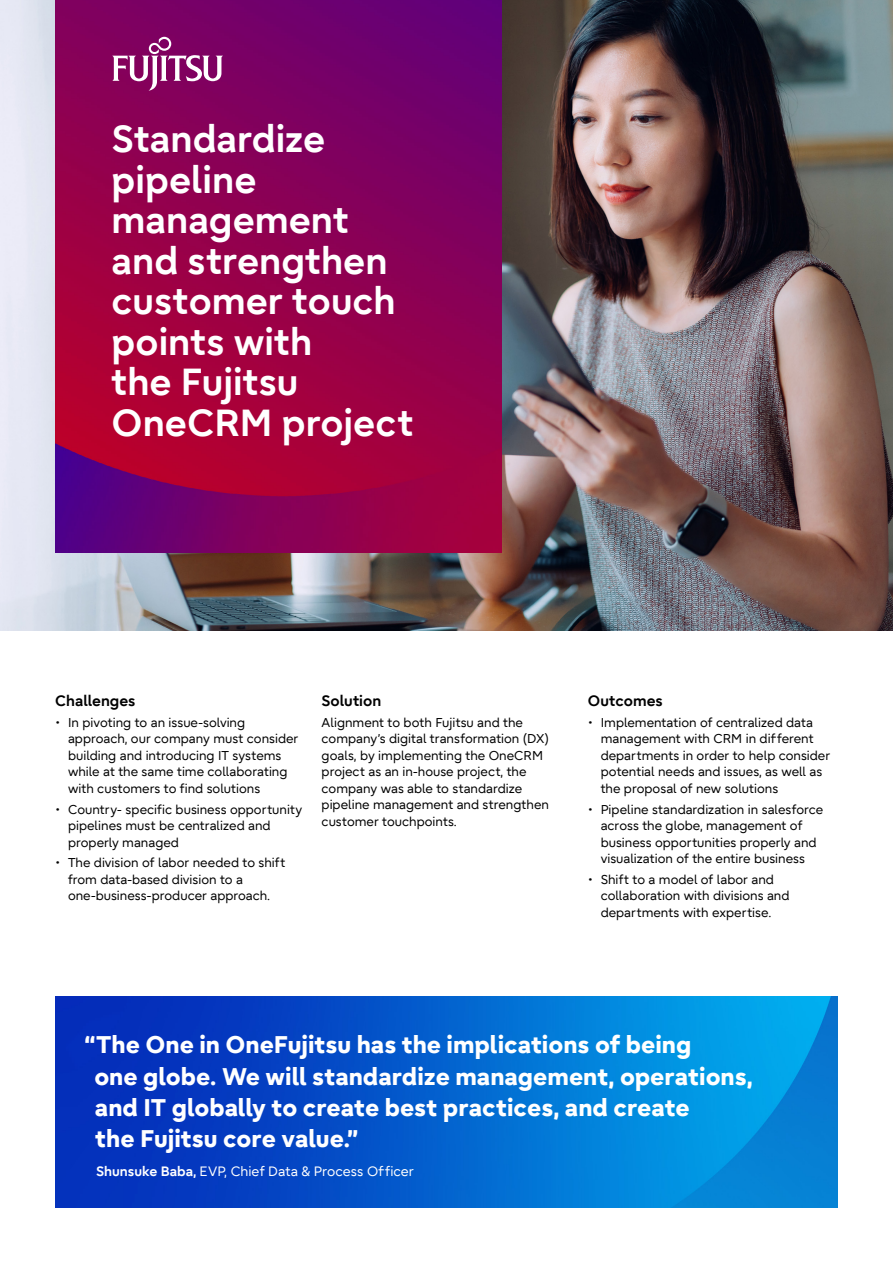
<style>
.page{position:relative;width:893px;height:1263px;background:#fff}
.page>*{position:absolute;margin:0;border:0;box-sizing:border-box;transform-origin:0 0}
.t1{font:700 37.5px/40.5px "Fujitsu Infinity Pro";color:#fff}
.t2{font:800 24px/31.5px "Fujitsu Infinity Pro";color:#fff}
.t3{font:700 15px "Fujitsu Infinity Pro";color:#000}
.t4{font:13.5px "Fujitsu Infinity Pro";color:#fff}
.t5{font:12.75px/16.5px "Fujitsu Infinity Pro";color:#000}
.s1{font-size:22.5px}
.s2{font-weight:700}
</style>
<div class="page">
<img style="left:0;top:0;width:893px;height:630px">
<img style="left:56px;top:0;width:446px;height:552px">
<svg style="left:112px;top:37px;width:111px;height:54px"></svg>
<img style="left:56px;top:996px;width:781px;height:211px">
<h1 class="t1" style="left:112px;top:118px;width:303px">Standardize pipeline management and strengthen customer touch points with<br>the Fujitsu<br>OneCRM project</h1>
<p class="t3" style="left:55px;top:691px;width:82px">Challenges</p>
<p class="t5" style="left:68px;top:714px;width:232px;text-indent:-13px"><span class="s1">·</span> In pivoting to an issue-solving approach, our company must consider building and introducing IT systems while at the same time collaborating with customers to find solutions</p>
<p class="t5" style="left:68px;top:801px;width:236px;text-indent:-13px"><span class="s1">·</span> Country- specific business opportunity pipelines must be centralized and properly managed</p>
<p class="t5" style="left:68px;top:854px;width:219px;text-indent:-13px"><span class="s1">·</span> The division of labor needed to shift from data-based division to a one-business-producer approach.</p>
<p class="t3" style="left:322px;top:691px;width:61px">Solution</p>
<p class="t5" style="left:322px;top:714px;width:229px">Alignment to both Fujitsu and the company’s digital transformation (DX) goals, by implementing the OneCRM project as an in-house project, the company was able to standardize pipeline management and strengthen customer touchpoints.</p>
<p class="t3" style="left:588px;top:691px;width:76px">Outcomes</p>
<p class="t5" style="left:601px;top:714px;width:231px;text-indent:-13px"><span class="s1">·</span> Implementation of centralized data management with CRM in dif ferent departments in order to help consider potential needs and issues, as well as the proposal of new solutions</p>
<p class="t5" style="left:601px;top:801px;width:224px;text-indent:-13px"><span class="s1">·</span> Pipeline standardization in salesforce across the globe, management of business opportunities properly and visualization of the entire business</p>
<p class="t5" style="left:601px;top:871px;width:190px;text-indent:-13px"><span class="s1">·</span> Shift to a model of labor and collaboration with divisions and departments with expertise.</p>
<h2 class="t2" style="left:94px;top:1028px;width:660px;text-indent:-10px">“The One in OneFujitsu has the implications of being<br>one globe. We will standardize management, operations, and IT globally to create best practices, and create<br>the Fujitsu core value.”</h2>
<p class="t4" style="left:96px;top:1163px;width:319px"><span class="s2">Shunsuke Baba,</span> EVP, Chief Data &amp; Process Of ficer</p>
</div>
